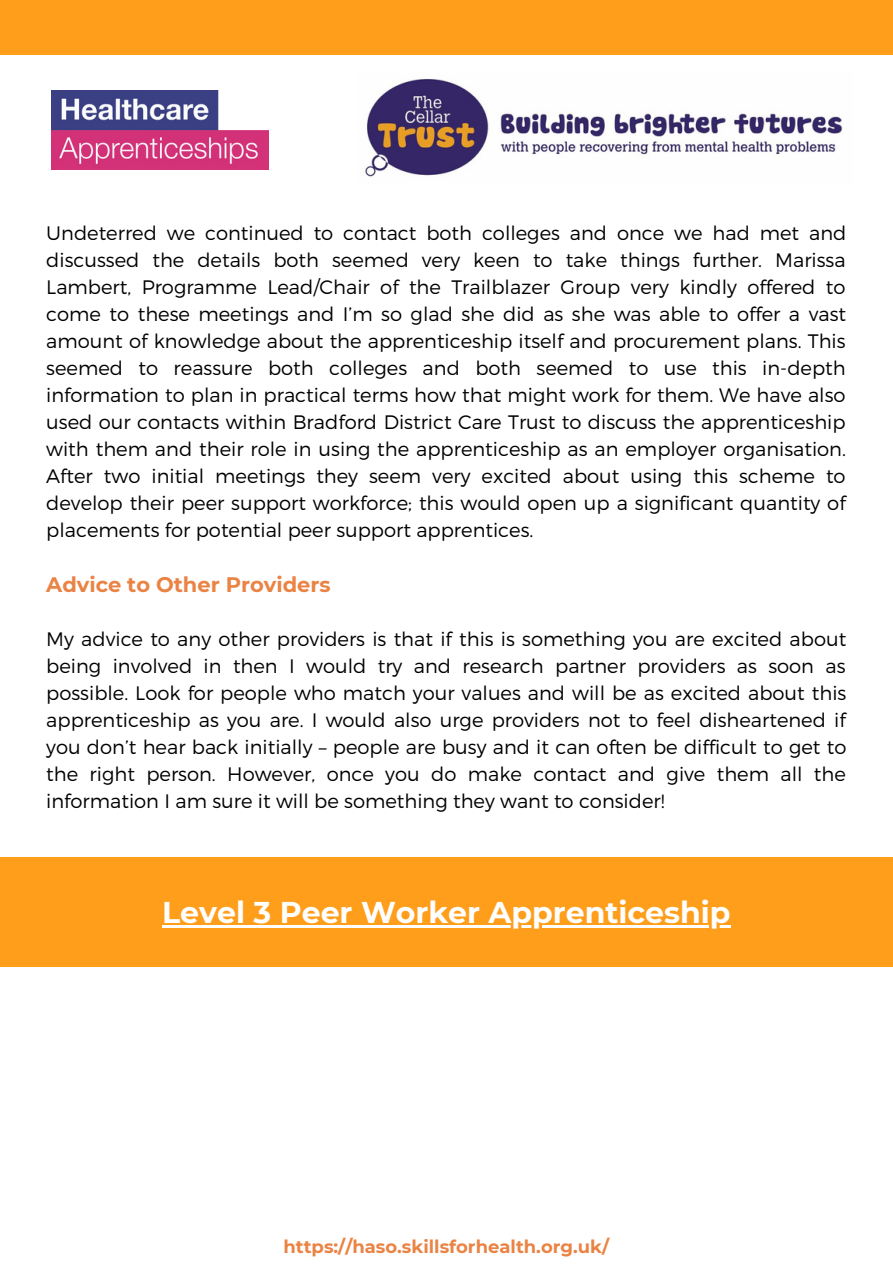
<style>
.page{position:relative;width:893px;height:1264px;background:#fff}
.page>*{position:absolute;margin:0;border:0;box-sizing:border-box;transform-origin:0 0}
.t1{font:700 30px "Montserrat";color:#fff}
.t2{font:700 21px "Montserrat";color:#ea8344}
.t3{font:300 19.5px/27px "Montserrat";color:#000;text-align:justify}
.t4{font:700 18px "Montserrat";color:#ea8344}
</style>
<div class="page">
<div style="left:0;top:0;width:892px;height:55px;background:#ff9e1b"></div>
<img style="left:52px;top:91px;width:217px;height:78px">
<img style="left:364px;top:79px;width:479px;height:98px">
<div style="left:0;top:857px;width:892px;height:109px;background:#ff9e1b"></div>
<hr style="left:162px;top:924px;width:568px;height:3px;background:#fff">
<p class="t3" style="left:46px;top:219px;width:801px">Undeterred we continued to contact both colleges and once we had met and discussed the details both seemed very keen to take things further. Marissa Lambert, Programme Lead/Chair of the Trailblazer Group very kindly offered to come to these meetings and I’m so glad she did as she was able to offer a vast amount of knowledge about the apprenticeship itself and procurement plans. This seemed to reassure both colleges and both seemed to use this in-depth information to plan in practical terms how that might work for them. We have also used our contacts within Bradford District Care Trust to discuss the apprenticeship with them and their role in using the apprenticeship as an employer organisation.<br>After two initial meetings they seem very excited about using this scheme to develop their peer support workforce; this would open up a significant quantity of placements for potential peer support apprentices.</p>
<p class="t2" style="left:46px;top:572px;width:286px">Advice to Other Providers</p>
<p class="t3" style="left:46px;top:625px;width:801px">My advice to any other providers is that if this is something you are excited about being involved in then I would try and research partner providers as soon as possible. Look for people who match your values and will be as excited about this apprenticeship as you are. I would also urge providers not to feel disheartened if you don’t hear back initially – people are busy and it can often be difficult to get to the right person. However, once you do make contact and give them all the information I am sure it will be something they want to consider!</p>
<h1 class="t1" style="left:162px;top:893px;width:569px">Level 3 Peer Worker Apprenticeship</h1>
<p class="t4" style="left:283px;top:1235px;width:327px">https://haso.skillsforhealth.org.uk/</p>
</div>
